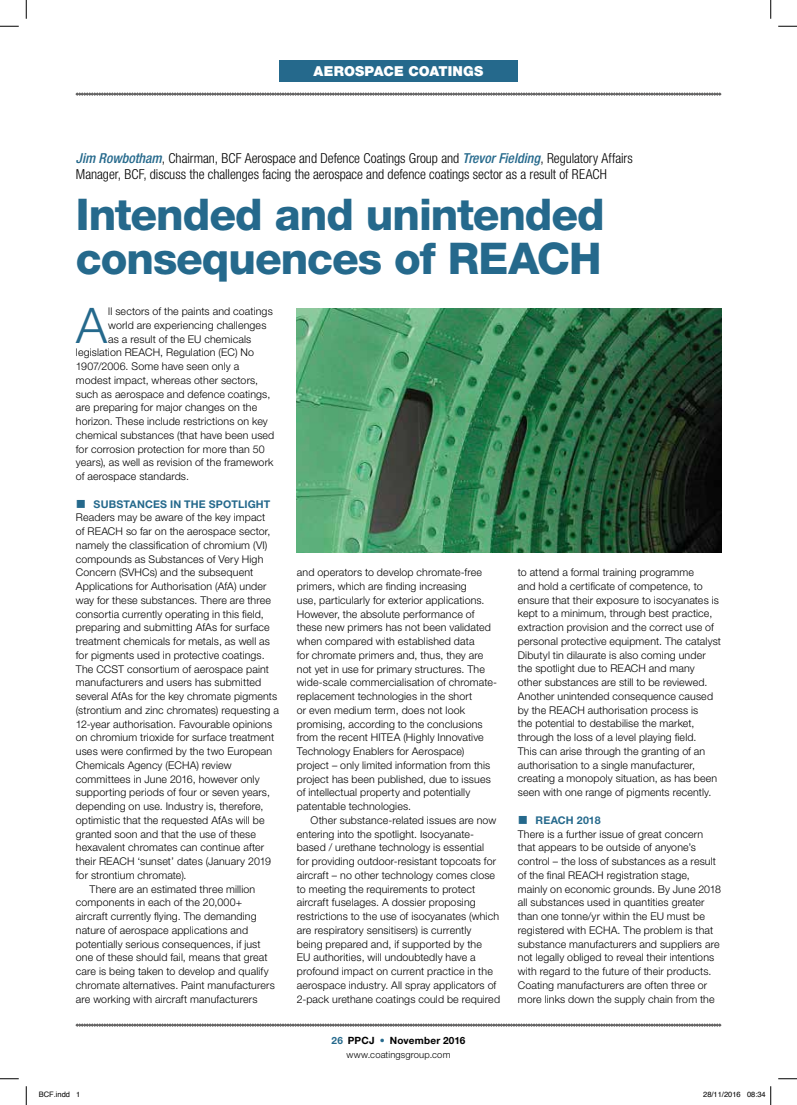
<style>
.page{position:relative;width:797px;height:1105px;background:#fff}
.page>*{position:absolute;margin:0;border:0;box-sizing:border-box;transform-origin:0 0}
.t1{font:300 49.12px "Helvetica Neue LT Std";color:#25698c}
.t2{font:800 43.75px/43.8px "Helvetica Neue LT Std";letter-spacing:-.025em;color:#25698c}
.t3{font:300 condensed 13.75px/16.2px "Helvetica Neue LT Std";letter-spacing:-.005em;color:#000}
.t4{font:900 13.75px "Helvetica Neue LT Std";letter-spacing:.01em;color:#fff}
.t5{font:300 10.62px/13.8px "Helvetica Neue LT Std";letter-spacing:.01em;color:#000}
.t6{font:700 10.62px "Helvetica Neue LT Std";letter-spacing:.015em;color:#25698c}
.t7{font:700 10px "Helvetica Neue LT Std";letter-spacing:.02em;color:#000}
.t8{font:300 9.38px "Helvetica Neue LT Std";letter-spacing:.015em;color:#000}
.t9{font:7.5px "Helvetica";color:#000}
.s1{font-weight:500;font-style:italic;color:#25698c}
.s2{color:#25698c}
.s3{font-weight:700;color:#25698c}
</style>
<div class="page">
<svg style="left:76px;top:1024px;width:645px;height:2px"></svg>
<svg style="left:76px;top:93px;width:645px;height:3px;background:#8b8b8b"></svg>
<div style="left:279px;top:60px;width:239px;height:21px;background:#25698c"></div>
<img style="left:297px;top:309px;width:424px;height:243px">
<svg style="left:0;top:25px;width:19px;height:2px"></svg>
<svg style="left:778px;top:25px;width:19px;height:2px"></svg>
<svg style="left:0;top:1078px;width:19px;height:1px"></svg>
<svg style="left:778px;top:1078px;width:19px;height:1px"></svg>
<svg style="left:25px;top:0;width:2px;height:19px"></svg>
<svg style="left:25px;top:1086px;width:2px;height:19px"></svg>
<svg style="left:770px;top:0;width:1px;height:19px"></svg>
<svg style="left:770px;top:1086px;width:1px;height:19px"></svg>
<p class="t4" style="left:313px;top:63px;width:171px">AEROSPACE COATINGS</p>
<p class="t3" style="left:76px;top:150px;width:558px"><span class="s1">Jim Rowbotham</span>, Chairman, BCF Aerospace and Defence Coatings Group and <span class="s1">Trevor Fielding</span>, Regulatory Affairs<br>Manager, BCF, discuss the challenges facing the aerospace and defence coatings sector as a result of REACH</p>
<h2 class="t2" style="left:76px;top:192px;width:530px">Intended and unintended consequences of REACH</h2>
<h1 class="t1" style="left:76px;top:295px;width:32px">A</h1>
<p class="t5" style="left:108px;top:304px;width:166px">ll sectors of the paints and coatings</p>
<p class="t5" style="left:108px;top:318px;width:160px">world are experiencing challenges</p>
<p class="t5" style="left:108px;top:332px;width:145px">as a result of the EU chemicals</p>
<p class="t5" style="left:76px;top:345px;width:180px">legislation REACH, Regulation (EC) No</p>
<p class="t5" style="left:76px;top:359px;width:165px">1907/2006. Some have seen only a</p>
<p class="t5" style="left:76px;top:373px;width:184px">modest impact, whereas other sectors,</p>
<p class="t5" style="left:76px;top:387px;width:196px">such as aerospace and defence coatings,</p>
<p class="t5" style="left:76px;top:400px;width:183px">are preparing for major changes on the</p>
<p class="t5" style="left:76px;top:414px;width:193px">horizon. These include restrictions on key</p>
<p class="t5" style="left:76px;top:428px;width:200px">chemical substances (that have been used</p>
<p class="t5" style="left:76px;top:442px;width:190px">for corrosion protection for more than 50</p>
<p class="t5" style="left:76px;top:455px;width:199px">years), as well as revision of the framework</p>
<p class="t5" style="left:76px;top:469px;width:115px">of aerospace standards.</p>
<p class="t6" style="left:76px;top:497px;width:196px">■ SUBSTANCES IN THE SPOTLIGHT</p>
<p class="t5" style="left:76px;top:510px;width:191px">Readers may be aware of the key impact</p>
<p class="t5" style="left:76px;top:524px;width:196px">of REACH so far on the aerospace sector,</p>
<p class="t5" style="left:76px;top:538px;width:193px">namely the classification of chromium (VI)</p>
<p class="t5" style="left:76px;top:552px;width:189px">compounds as Substances of Very High</p>
<p class="t5" style="left:76px;top:565px;width:179px">Concern (SVHCs) and the subsequent</p>
<p class="t5" style="left:76px;top:579px;width:192px">Applications for Authorisation (AfA) under</p>
<p class="t5" style="left:76px;top:593px;width:197px">way for these substances. There are three</p>
<p class="t5" style="left:76px;top:607px;width:189px">consortia currently operating in this field,</p>
<p class="t5" style="left:76px;top:620px;width:195px">preparing and submitting AfAs for surface</p>
<p class="t5" style="left:76px;top:634px;width:196px">treatment chemicals for metals, as well as</p>
<p class="t5" style="left:76px;top:648px;width:190px">for pigments used in protective coatings.</p>
<p class="t5" style="left:76px;top:662px;width:195px">The CCST consortium of aerospace paint</p>
<p class="t5" style="left:76px;top:675px;width:187px">manufacturers and users has submitted</p>
<p class="t5" style="left:76px;top:689px;width:203px">several AfAs for the key chromate pigments</p>
<p class="t5" style="left:76px;top:703px;width:205px">(strontium and zinc chromates) requesting a</p>
<p class="t5" style="left:76px;top:717px;width:198px">12-year authorisation. Favourable opinions</p>
<p class="t5" style="left:76px;top:730px;width:200px">on chromium trioxide for surface treatment</p>
<p class="t5" style="left:76px;top:744px;width:198px">uses were confirmed by the two European</p>
<p class="t5" style="left:76px;top:758px;width:157px">Chemicals Agency (ECHA) review</p>
<p class="t5" style="left:76px;top:772px;width:185px">committees in June 2016, however only</p>
<p class="t5" style="left:76px;top:785px;width:196px">supporting periods of four or seven years,</p>
<p class="t5" style="left:76px;top:799px;width:189px">depending on use. Industry is, therefore,</p>
<p class="t5" style="left:76px;top:813px;width:190px">optimistic that the requested AfAs will be</p>
<p class="t5" style="left:76px;top:827px;width:182px">granted soon and that the use of these</p>
<p class="t5" style="left:76px;top:840px;width:190px">hexavalent chromates can continue after</p>
<p class="t5" style="left:76px;top:854px;width:196px">their REACH ‘sunset’ dates (January 2019</p>
<p class="t5" style="left:76px;top:868px;width:112px">for strontium chromate).</p>
<p class="t5" style="left:90px;top:882px;width:167px">There are an estimated three million</p>
<p class="t5" style="left:76px;top:895px;width:168px">components in each of the 20,000+</p>
<p class="t5" style="left:76px;top:909px;width:182px">aircraft currently flying. The demanding</p>
<p class="t5" style="left:76px;top:923px;width:174px">nature of aerospace applications and</p>
<p class="t5" style="left:76px;top:937px;width:186px">potentially serious consequences, if just</p>
<p class="t5" style="left:76px;top:950px;width:193px">one of these should fail, means that great</p>
<p class="t5" style="left:76px;top:964px;width:194px">care is being taken to develop and qualify</p>
<p class="t5" style="left:76px;top:978px;width:200px">chromate alternatives. Paint manufacturers</p>
<p class="t5" style="left:76px;top:992px;width:183px">are working with aircraft manufacturers</p>
<p class="t5" style="left:297px;top:565px;width:202px">and operators to develop chromate-free primers, which are finding increasing<br>use, particularly for exterior applications.<br>However, the absolute performance of these new primers has not been validated when compared with established data<br>for chromate primers and, thus, they are not yet in use for primary structures. The wide-scale commercialisation of chromate&shy;replacement technologies in the short<br>or even medium term, does not look promising, according to the conclusions from the recent HITEA (Highly Innovative Technology Enablers for Aerospace) project – only limited information from this project has been published, due to issues of intellectual property and potentially patentable technologies.</p>
<p class="t5" style="left:297px;top:813px;width:205px;text-indent:14px">Other substance-related issues are now entering into the spotlight. Isocyanate&shy;based / urethane technology is essential<br>for providing outdoor-resistant topcoats for aircraft – no other technology comes close to meeting the requirements to protect aircraft fuselages. A dossier proposing restrictions to the use of isocyanates (which are respiratory sensitisers) is currently<br>being prepared and, if supported by the<br>EU authorities, will undoubtedly have a profound impact on current practice in the aerospace industry. All spray applicators of 2-pack urethane coatings could be required</p>
<p class="t7" style="left:331px;top:1034px;width:136px"><span class="s2">26</span> PPCJ <span class="s2">•</span> November 2016</p>
<p class="t8" style="left:346px;top:1048px;width:105px">www.coatingsgroup.com</p>
<p class="t5" style="left:518px;top:565px;width:205px">to attend a formal training programme<br>and hold a certificate of competence, to ensure that their exposure to isocyanates is kept to a minimum, through best practice, extraction provision and the correct use of personal protective equipment. The catalyst Dibutyl tin dilaurate is also coming under the spotlight due to REACH and many other substances are still to be reviewed.<br>Another unintended consequence caused by the REACH authorisation process is<br>the potential to destabilise the market, through the loss of a level playing field.<br>This can arise through the granting of an authorisation to a single manufacturer, creating a monopoly situation, as has been seen with one range of pigments recently.</p>
<p class="t5" style="left:518px;top:813px;width:205px"><span class="s2">■</span> <span class="s3">REACH 2018<br></span>There is a further issue of great concern that appears to be outside of anyone’s control – the loss of substances as a result of the final REACH registration stage, mainly on economic grounds. By June 2018 all substances used in quantities greater than one tonne/yr within the EU must be registered with ECHA. The problem is that substance manufacturers and suppliers are not legally obliged to reveal their intentions with regard to the future of their products.<br>Coating manufacturers are often three or more links down the supply chain from the</p>
<p class="t9" style="left:39px;top:1089px;width:43px">BCF.indd 1</p>
<p class="t9" style="left:703px;top:1089px;width:64px">28/11/2016 08:34</p>
</div>
